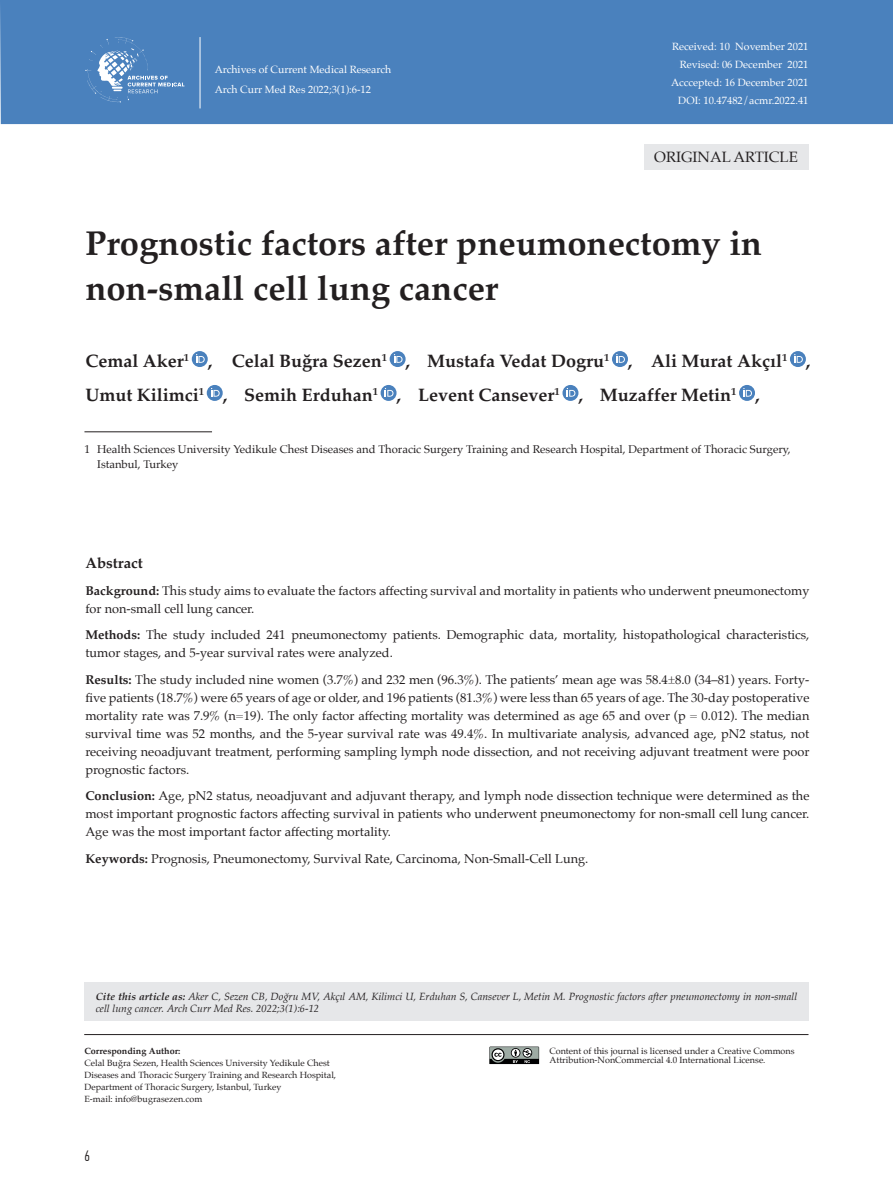
<style>
.page{position:relative;width:893px;height:1191px;background:#fff}
.page>*{position:absolute;margin:0;border:0;box-sizing:border-box;transform-origin:0 0}
.t1{font:700 34.5px/45px "Palatino";color:#231f20}
.t2{font:700 18px/33.9px "Palatino";color:#231f20}
.t3{font:15px "Palatino";color:#231f20}
.t4{font:700 15px "Palatino";color:#231f20}
.t5{font:300 15px "PF Din Text Comp Pro";color:#231f20}
.t6{font:12.75px/18px "Palatino";color:#231f20}
.t7{font:11.25px/15px "Palatino";color:#231f20}
.t8{font:italic 10.5px/12px "Palatino";color:#231f20}
.t9{font:10.5px/18px "Palatino";color:#fff}
.t10{font:9px/12px "Palatino";color:#231f20}
.t11{font:700 9px "Palatino";color:#231f20}
.s1{font-weight:700}
</style>
<div class="page">
<div style="left:644px;top:144px;width:164px;height:26px;background:#e6e7e9"></div>
<div style="left:192px;top:351px;width:16px;height:16px;background:#4a81bd;border-radius:50%"></div>
<svg style="left:196px;top:354px;width:9px;height:9px"></svg>
<div style="left:207px;top:385px;width:16px;height:16px;background:#4a81bd;border-radius:50%"></div>
<svg style="left:211px;top:388px;width:9px;height:9px"></svg>
<svg style="left:381px;top:385px;width:16px;height:16px"></svg>
<svg style="left:385px;top:388px;width:8px;height:9px"></svg>
<svg style="left:562px;top:385px;width:16px;height:16px"></svg>
<svg style="left:567px;top:388px;width:8px;height:9px"></svg>
<div style="left:739px;top:385px;width:16px;height:16px;background:#4a81bd;border-radius:50%"></div>
<svg style="left:743px;top:388px;width:9px;height:9px"></svg>
<div style="left:390px;top:351px;width:16px;height:16px;background:#4a81bd;border-radius:50%"></div>
<svg style="left:394px;top:354px;width:9px;height:9px"></svg>
<div style="left:612px;top:351px;width:16px;height:16px;background:#4a81bd;border-radius:50%"></div>
<svg style="left:616px;top:354px;width:9px;height:9px"></svg>
<div style="left:790px;top:351px;width:16px;height:16px;background:#4a81bd;border-radius:50%"></div>
<svg style="left:794px;top:354px;width:9px;height:9px"></svg>
<hr style="left:84px;top:431px;width:128px;height:1px;background:#231f20">
<hr style="left:84px;top:1034px;width:724px;height:1px;background:#231f20">
<div style="left:0;top:0;width:893px;height:124px;background:#4a81bd"></div>
<svg style="left:489px;top:1046px;width:50px;height:18px"></svg>
<hr style="left:200px;top:37px;width:1px;height:71px;background:#fff">
<div style="left:84px;top:982px;width:724px;height:38px;background:#e6e7e9"></div>
<svg style="left:85px;top:37px;width:99px;height:65px;background:#6090c5"></svg>
<p class="t9" style="left:215px;top:60px;width:178px;line-height:19.5px">Archives of Current Medical Research<br>Arch Curr Med Res 2022;3(1):6-12</p>
<p class="t9" style="left:671px;top:37px;width:139px;text-align:right">Received: 10 November 2021<br>Revised: 06 December 2021<br>Acccepted: 16 December 2021<br>DOI: 10.47482/acmr.2022.41</p>
<p class="t3" style="left:654px;top:145px;width:145px">ORIGINAL ARTICLE</p>
<h1 class="t1" style="left:85px;top:220px;width:678px">Prognostic factors after pneumonectomy in non-small cell lung cancer</h1>
<h2 class="t2" style="left:232px;top:343px;width:580px">Celal Buğra Sezen<sup>1</sup> , Mustafa Vedat Dogru<sup>1</sup> , Ali Murat Akçıl<sup>1</sup> ,</h2>
<h2 class="t2" style="left:85px;top:343px;width:676px">Cemal Aker<sup>1</sup> ,<br>Umut Kilimci<sup>1</sup> , Semih Erduhan<sup>1</sup> , Levent Cansever<sup>1</sup> , Muzaffer Metin<sup>1</sup> ,</h2>
<p class="t7" style="left:97px;top:442px;width:695px;text-indent:-13px">1 Health Sciences University Yedikule Chest Diseases and Thoracic Surgery Training and Research Hospital, Department of Thoracic Surgery,<br>Istanbul, Turkey</p>
<p class="t4" style="left:85px;top:550px;width:59px">Abstract</p>
<p class="t6" style="left:85px;top:581px;width:725px"><span class="s1">Background:</span> This study aims to evaluate the factors affecting survival and mortality in patients who underwent pneumonectomy for non-small cell lung cancer.</p>
<p class="t6" style="left:85px;top:625px;width:725px"><span class="s1">Methods:</span> The study included 241 pneumonectomy patients. Demographic data, mortality, histopathological characteristics, tumor stages, and 5-year survival rates were analyzed.</p>
<p class="t6" style="left:85px;top:670px;width:725px;text-align:justify"><span class="s1">Results:</span> The study included nine women (3.7%) and 232 men (96.3%). The patients’ mean age was 58.4±8.0 (34–81) years. Forty&shy;five patients (18.7%) were 65 years of age or older, and 196 patients (81.3%) were less than 65 years of age. The 30-day postoperative mortality rate was 7.9% (n=19). The only factor affecting mortality was determined as age 65 and over (p = 0.012). The median survival time was 52 months, and the 5-year survival rate was 49.4%. In multivariate analysis, advanced age, pN2 status, not receiving neoadjuvant treatment, performing sampling lymph node dissection, and not receiving adjuvant treatment were poor prognostic factors.</p>
<p class="t6" style="left:85px;top:786px;width:725px;text-align:justify"><span class="s1">Conclusion:</span> Age, pN2 status, neoadjuvant and adjuvant therapy, and lymph node dissection technique were determined as the most important prognostic factors affecting survival in patients who underwent pneumonectomy for non-small cell lung cancer.<br>Age was the most important factor affecting mortality.</p>
<p class="t6" style="left:85px;top:849px;width:504px"><span class="s1">Keywords:</span> Prognosis, Pneumonectomy, Survival Rate, Carcinoma, Non-Small-Cell Lung.</p>
<p class="t8" style="left:96px;top:990px;width:703px"><span class="s1">Cite this article as:</span> Aker C, Sezen CB, Doğru MV, Akçıl AM, Kilimci U, Erduhan S, Cansever L, Metin M. Prognostic factors after pneumonectomy in non-small cell lung cancer. Arch Curr Med Res. 2022;3(1):6-12</p>
<p class="t11" style="left:84px;top:1043px;width:98px">Corresponding Author:</p>
<p class="t10" style="left:84px;top:1057px;width:253px">Celal Buğra Sezen, Health Sciences University Yedikule Chest Diseases and Thoracic Surgery Training and Research Hospital, Department of Thoracic Surgery, Istanbul, Turkey<br>E-mail: info@bugrasezen.com</p>
<p class="t5" style="left:84px;top:1147px;width:7px">6</p>
<p class="t10" style="left:549px;top:1046px;width:247px;line-height:9px">Content of this journal is licensed under a Creative Commons<br>Attribution-NonCommercial 4.0 International License.</p>
</div>
